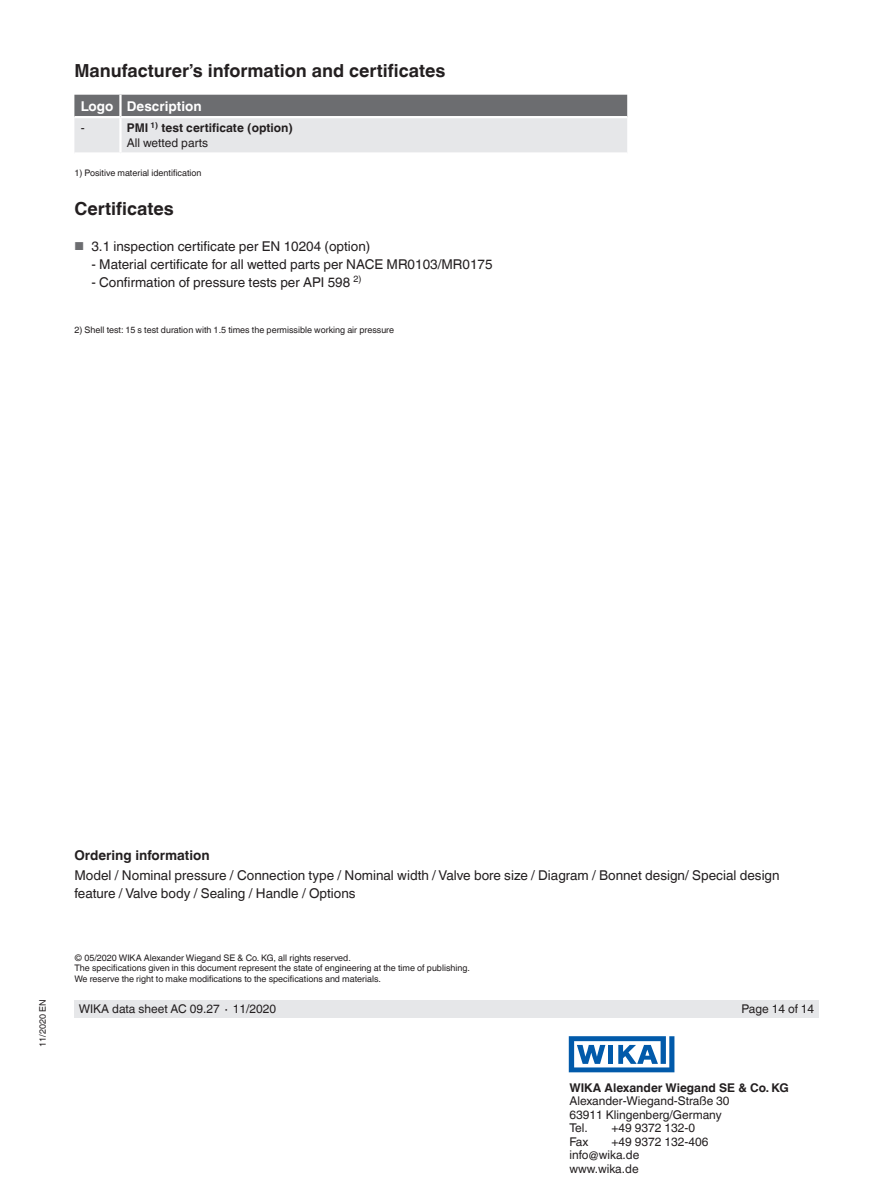
<style>
.page{position:relative;width:893px;height:1188px;background:#fff}
.page>*{position:absolute;margin:0;border:0;box-sizing:border-box;transform-origin:0 0}
.t1{font:700 18px "Helvetica World";color:#231f20}
.t2{font:13.5px/18px "Helvetica World";color:#231f20}
.t3{font:700 13.5px "Helvetica World";color:#231f20}
.t4{font:700 13.5px "Helvetica World";color:#fff}
.t5{font:12px/13.5px "Helvetica World";color:#231f20}
.t6{font:700 12px/15px "Helvetica World";color:#231f20}
.t7{font:9px/10.5px "Helvetica World";color:#231f20}
.s1{font-weight:400}
.s2{font-size:11.55px;color:#6c6d70}
</style>
<div class="page">
<div style="left:74px;top:1000px;width:745px;height:18px;background:#e6e7e9"></div>
<svg style="left:569px;top:1036px;width:105px;height:36px"></svg>
<svg style="left:74px;top:95px;width:553px;height:57px;background:#b7b8ba"></svg>
<hr style="left:74px;top:116px;width:46px;height:2px;background:#fff">
<hr style="left:120px;top:116px;width:507px;height:2px;background:#fff">
<hr style="left:119px;top:118px;width:3px;height:34px;background:#fff">
<hr style="left:119px;top:95px;width:3px;height:21px;background:#fff">
<h1 class="t1" style="left:74px;top:60px;width:373px">Manufacturer’s information and certificates</h1>
<h2 class="t4" style="left:81px;top:98px;width:122px">Logo Description</h2>
<h3 class="t5" style="left:81px;top:121px;width:5px">-</h3>
<h3 class="t6" style="left:127px;top:120px;width:168px">PMI <sup>1)</sup> test certificate (option)<br><span class="s1">All wetted parts</span></h3>
<p class="t7" style="left:74px;top:167px;width:129px">1) Positive material identification</p>
<h1 class="t1" style="left:74px;top:198px;width:101px">Certificates</h1>
<h2 class="t2" style="left:74px;top:237px;width:297px"><span class="s2">■</span> 3.1 inspection certificate per EN 10204 (option)</h2>
<h2 class="t2" style="left:91px;top:255px;width:403px">- Material certificate for all wetted parts per NACE MR0103/MR0175</h2>
<h2 class="t2" style="left:91px;top:273px;width:272px">- Confirmation of pressure tests per API 598 <sup>2)</sup></h2>
<p class="t7" style="left:74px;top:325px;width:321px">2) Shell test: 15 s test duration with 1.5 times the permissible working air pressure</p>
<p class="t7" style="left:37px;top:1047px;width:49px;rotate:-90deg">11/2020 EN</p>
<h2 class="t3" style="left:74px;top:848px;width:137px">Ordering information</h2>
<h2 class="t2" style="left:74px;top:866px;width:707px">Model / Nominal pressure / Connection type / Nominal width / Valve bore size / Diagram / Bonnet design/ Special design feature / Valve body / Sealing / Handle / Options</h2>
<p class="t7" style="left:74px;top:952px;width:397px">© 05/2020 WIKA Alexander Wiegand SE &amp; Co. KG, all rights reserved.<br>The specifications given in this document represent the state of engineering at the time of publishing.<br>We reserve the right to make modifications to the specifications and materials.</p>
<h3 class="t5" style="left:79px;top:1002px;width:199px">WIKA data sheet AC 09.27 ∙ 11/2020</h3>
<h3 class="t5" style="left:741px;top:1002px;width:74px">Page 14 of 14</h3>
<h3 class="t6" style="left:569px;top:1080px;width:221px">WIKA Alexander Wiegand SE &amp; Co. KG</h3>
<h3 class="t5" style="left:569px;top:1094px;width:162px">Alexander-Wiegand-Straße 30<br>63911 Klingenberg/Germany<br>Tel.</h3>
<h3 class="t5" style="left:611px;top:1121px;width:85px">+49 9372 132-0</h3>
<h3 class="t5" style="left:569px;top:1135px;width:21px">Fax</h3>
<h3 class="t5" style="left:569px;top:1135px;width:140px;text-indent:42px">+49 9372 132-406 info@wika.de www.wika.de</h3>
</div>
